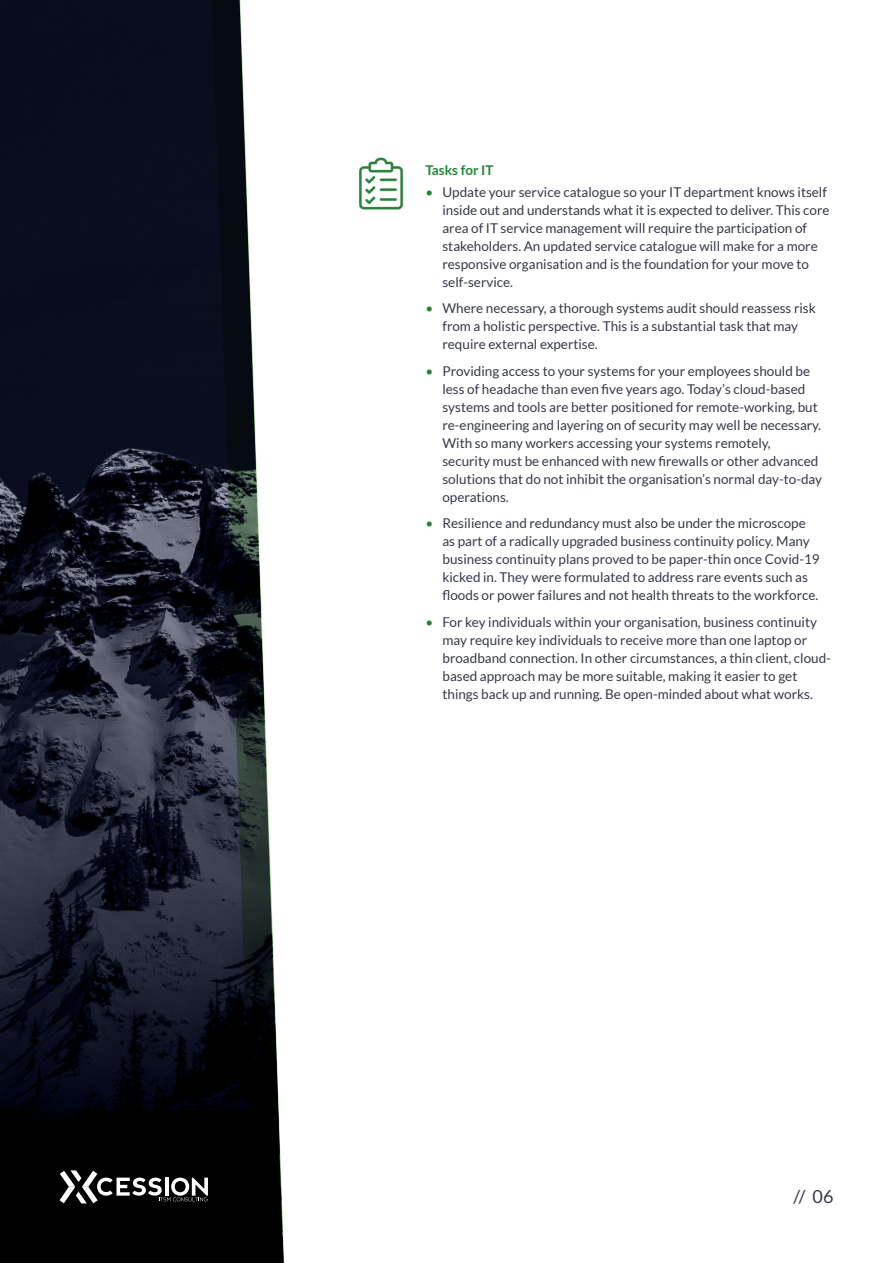
<style>
.page{position:relative;width:893px;height:1263px;background:#fff}
.page>*{position:absolute;margin:0;border:0;box-sizing:border-box;transform-origin:0 0}
.t1{font:18px "Lato";color:#363a48}
.t2{font:13.5px/18px "Lato";color:#363a48}
.t3{font:700 13.5px "Lato";color:#228536}
.s1{color:#228536}
</style>
<div class="page">
<svg style="left:0;top:0;width:210px;height:1263px;background:#111523"></svg>
<svg style="left:210px;top:0;width:75px;height:1263px"></svg>
<svg style="left:60px;top:1170px;width:148px;height:33px"></svg>
<img style="left:358px;top:157px;width:46px;height:53px">
<p class="t3" style="left:425px;top:162px;width:70px">Tasks for IT</p>
<p class="t2" style="left:442px;top:183px;width:389px;text-indent:-17px"><span class="s1">•</span> Update your service catalogue so your IT department knows itself inside out and understands what it is expected to deliver. This core area of IT service management will require the participation of stakeholders. An updated service catalogue will make for a more responsive organisation and is the foundation for your move to self-service.</p>
<p class="t2" style="left:442px;top:299px;width:375px;text-indent:-17px"><span class="s1">•</span> Where necessary, a thorough systems audit should reassess risk from a holistic perspective. This is a substantial task that may require external expertise.</p>
<p class="t2" style="left:442px;top:362px;width:381px;text-indent:-17px"><span class="s1">•</span> Providing access to your systems for your employees should be less of headache than even five years ago. Today’s cloud-based systems and tools are better positioned for remote-working, but re-engineering and layering on of security may well be necessary.<br>With so many workers accessing your systems remotely,<br>security must be enhanced with new firewalls or other advanced solutions that do not inhibit the organisation’s normal day-to-day operations.</p>
<p class="t2" style="left:442px;top:514px;width:379px;text-indent:-17px"><span class="s1">•</span> Resilience and redundancy must also be under the microscope as part of a radically upgraded business continuity policy. Many business continuity plans proved to be paper-thin once Covid-19 kicked in. They were formulated to address rare events such as floods or power failures and not health threats to the workforce.</p>
<p class="t2" style="left:442px;top:613px;width:390px;text-indent:-17px"><span class="s1">•</span> For key individuals within your organisation, business continuity may require key individuals to receive more than one laptop or broadband connection. In other circumstances, a thin client, cloud&shy;based approach may be more suitable, making it easier to get things back up and running. Be open-minded about what works.</p>
<h1 class="t1" style="left:793px;top:1186px;width:42px">// 06</h1>
</div>
